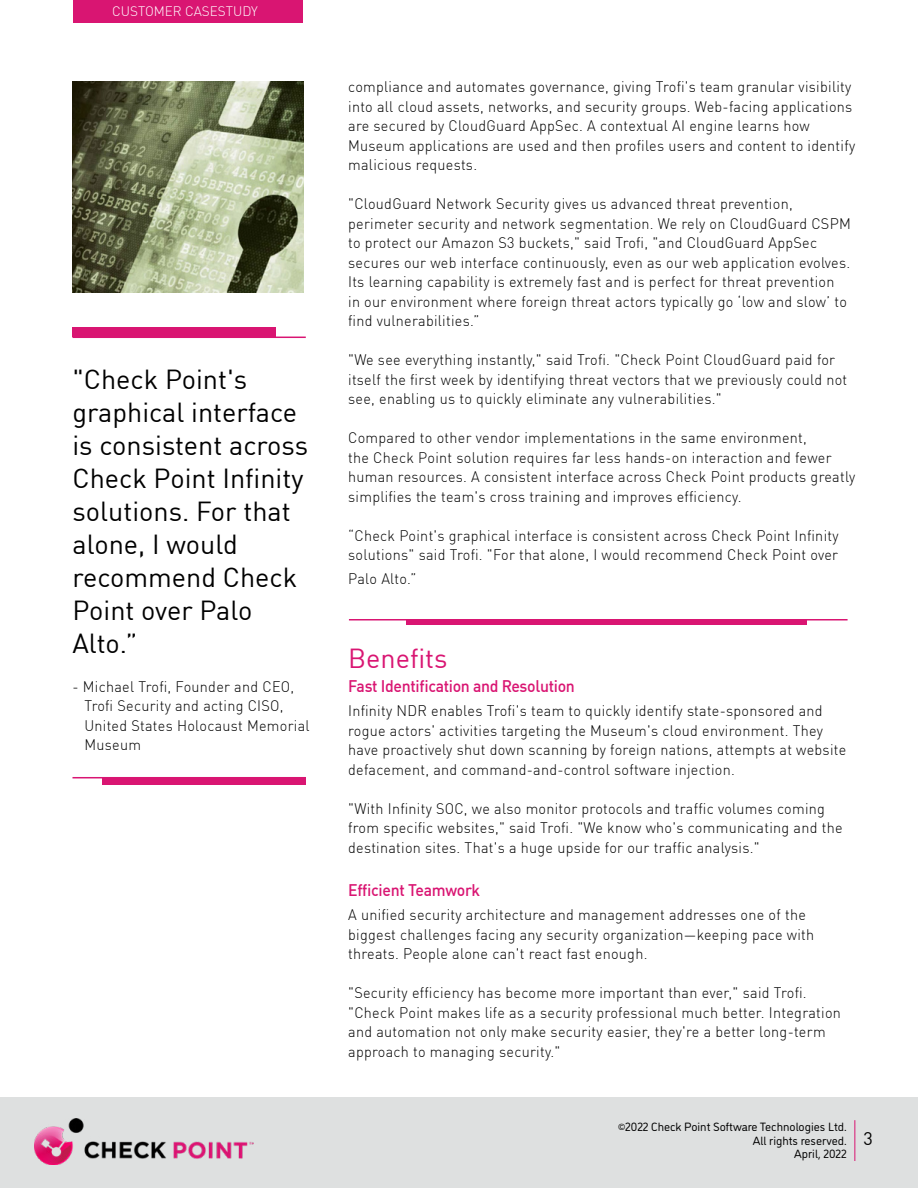
<style>
.page{position:relative;width:918px;height:1188px;background:#fff}
.page>*{position:absolute;margin:0;border:0;box-sizing:border-box;transform-origin:0 0}
.t1{font:27px/33px "DIN Pro";color:#000}
.t2{font:27px "DIN Pro";color:#d91572}
.t3{font:18px "DIN Pro";color:#000}
.t4{font:500 16.5px "DIN Pro";letter-spacing:-.02em;color:#d91572;scale:.96 1}
.t5{font:300 15px/19.5px "DIN Pro";letter-spacing:.02em;color:#000;scale:.96 1}
.t6{font:300 13.5px "DIN Pro";color:#fff}
.t7{font:12px/13.5px "DI Nosaur";color:#000;text-align:right}
.t8{font:9px "DI Nosaur";color:#000}
</style>
<div class="page">
<div style="left:0;top:1097px;width:918px;height:91px;background:#dee0e0"></div>
<hr style="left:854px;top:1120px;width:1px;height:41px;background:#d91572">
<div style="left:73px;top:0;width:230px;height:23px;background:#d91572"></div>
<img style="left:34px;top:1118px;width:219px;height:47px">
<div style="left:72px;top:327px;width:204px;height:10px;background:#d91572"></div>
<div style="left:103px;top:778px;width:203px;height:7px;background:#d91572"></div>
<hr style="left:72px;top:337px;width:234px;height:1px;background:#d91572">
<hr style="left:72px;top:777px;width:234px;height:1px;background:#d91572">
<div style="left:407px;top:619px;width:400px;height:5px;background:#d91572"></div>
<hr style="left:349px;top:619px;width:499px;height:2px;background:#d91572">
<img style="left:72px;top:81px;width:231px;height:211px">
<p class="t6" style="left:112px;top:1px;width:147px">CUSTOMER CASESTUDY</p>
<h1 class="t1" style="left:72px;top:361px;width:237px">"Check Point s' graphical interface is consistent across<br>Check Point Infinity solutions. For that alone I, would recommend Check<br>Point over Palo<br>Alto “.</h1>
<p class="t5" style="left:84px;top:676px;width:236px;text-indent:-12px">- Michael Trofi, Founder and CEO,<br>Trofi Security and acting CISO,<br>United States Holocaust Memorial<br>Museum</p>
<p class="t5" style="left:348px;top:76px;width:530px">compliance and automates governance, giving Trofi s' team granular visibility into all cloud assets, networks, and security groups. Web-facing applications are secured by CloudGuard AppSec A. contextual AI engine learns how Museum applications are used and then profiles users and content to identify malicious requests.</p>
<p class="t5" style="left:348px;top:193px;width:525px">"CloudGuard Network Security gives us advanced threat prevention, perimeter security and network segmentation. We rely on CloudGuard CSPM to protect our Amazon 3S buckets," said Trofi ", and CloudGuard AppSec secures our web interface continuously, even as our web application evolves.<br>Its learning capability is extremely fast and is perfect for threat prevention<br>in our environment where foreign threat actors typically go ‘low and slow’ to find vulnerabilities “.</p>
<p class="t5" style="left:348px;top:349px;width:521px">"We see everything instantly," said Trofi ". Check Point CloudGuard paid for itself the first week by identifying threat vectors that we previously could not see, enabling us to quickly eliminate any vulnerabilities ".</p>
<p class="t5" style="left:348px;top:427px;width:530px">Compared to other vendor implementations in the same environment,<br>the Check Point solution requires far less hands-on interaction and fewer human resources A. consistent interface across Check Point products greatly simplifies the team s' cross training and improves efficiency.</p>
<p class="t5" style="left:348px;top:525px;width:512px">“Check Point s' graphical interface is consistent across Check Point Infinity solutions" said Trofi ". For that alone I, would recommend Check Point over</p>
<p class="t5" style="left:348px;top:568px;width:73px">Palo Alto “.</p>
<h1 class="t2" style="left:348px;top:638px;width:101px">Benefits</h1>
<p class="t4" style="left:348px;top:674px;width:238px">Fast Identification and Resolution</p>
<p class="t5" style="left:348px;top:700px;width:520px">Infinity NDR enables Trofi s' team to quickly identify state-sponsored and rogue actors' activities targeting the Museum s' cloud environment. They have proactively shut down scanning by foreign nations, attempts at website defacement, and command-and-control software injection.</p>
<p class="t5" style="left:348px;top:798px;width:516px">"With Infinity SOC, we also monitor protocols and traffic volumes coming from specific websites," said Trofi ". We know who s' communicating and the destination sites. That as' huge upside for our traffic analysis ".</p>
<p class="t4" style="left:348px;top:878px;width:139px">Efficient Teamwork</p>
<p class="t5" style="left:348px;top:904px;width:487px">A unified security architecture and management addresses one of the biggest challenges facing any security organization—keeping pace with threats. People alone can t' react fast enough.</p>
<p class="t5" style="left:348px;top:982px;width:515px">"Security efficiency has become more important than ever," said Trofi. "Check Point makes life as a security professional much better. Integration and automation not only make security easier, they're a better long-term approach to managing security ".</p>
<p class="t7" style="left:625px;top:1120px;width:223px">2022 Check Point Software Technologies Ltd.</p>
<p class="t8" style="left:618px;top:1120px;width:9px">©</p>
<p class="t7" style="left:753px;top:1133px;width:95px">All rights reserved.<br>April, 2022</p>
<p class="t3" style="left:864px;top:1125px;width:11px">3</p>
</div>
